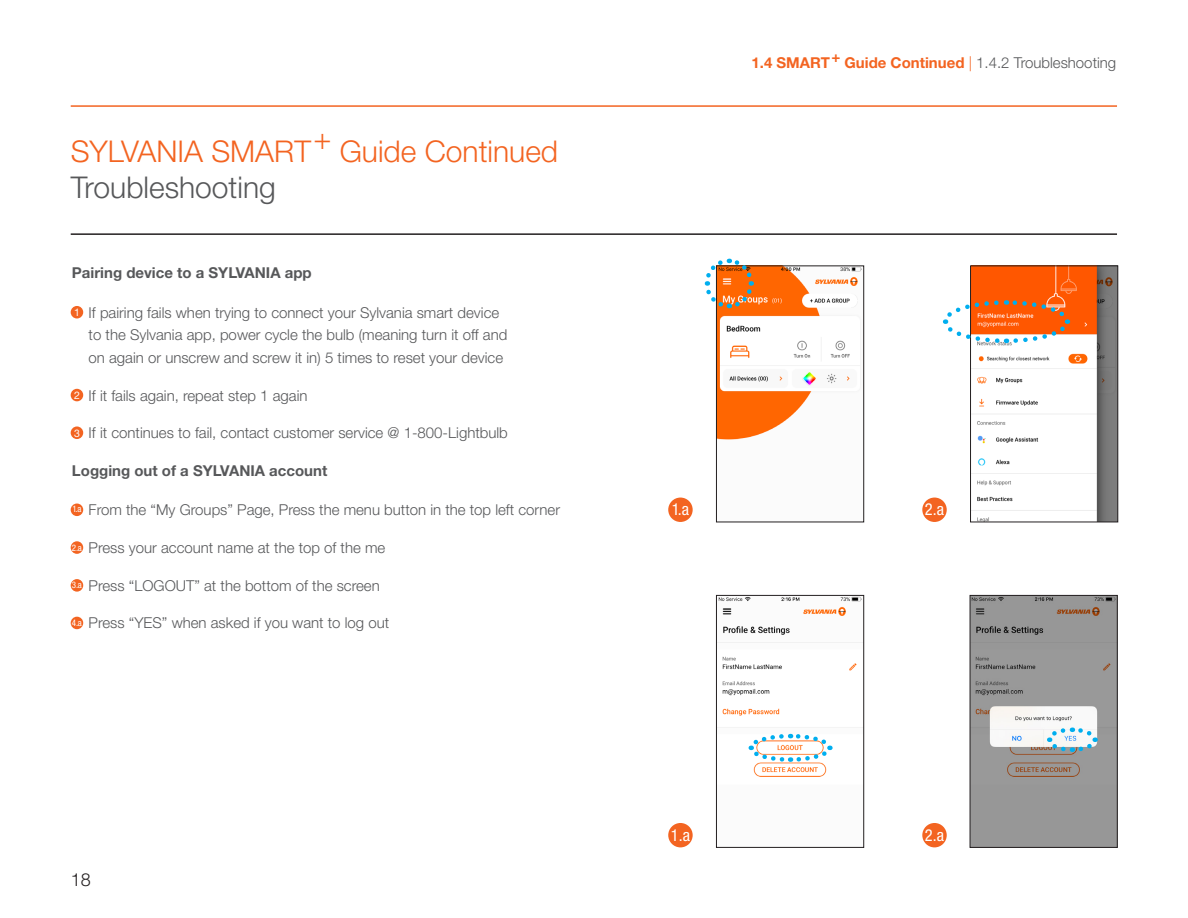
<style>
.page{position:relative;width:1188px;height:918px;background:#fff}
.page>*{position:absolute;margin:0;border:0;box-sizing:border-box;transform-origin:0 0}
.t1{font:300 30px "Helvetica Neue LT Pro";color:#f36421}
.t2{font:300 30px "Helvetica Neue LT Pro";color:#57585a}
.t3{font:300 18px "Helvetica Neue LT Pro";color:#231f20}
.t4{font:condensed 16.5px "Helvetica Neue LT Pro";color:#fff}
.t5{font:300 15px/22.5px "Helvetica Neue LT Pro";color:#57585a}
.t6{font:700 15px "Helvetica Neue LT Std";color:#57585a}
.t7{font:700 15px "Helvetica Neue LT Pro";color:#f36421}
.t8{font:10.5px "Helvetica Neue LT Pro";color:#fff}
.t9{font:condensed 9px "Helvetica Neue LT Pro";color:#fff}
.s1{font-weight:300}
.s2{font-weight:300;color:#57585a}
</style>
<div class="page">
<hr style="left:71px;top:105px;width:1046px;height:2px;background:#f36421">
<hr style="left:71px;top:233px;width:1046px;height:2px;background:#231f20">
<div style="left:71px;top:306px;width:12px;height:13px;background:#f36421;border-radius:50%"></div>
<div style="left:71px;top:504px;width:12px;height:12px;background:#f36421;border-radius:50%"></div>
<div style="left:71px;top:389px;width:12px;height:12px;background:#f36421;border-radius:50%"></div>
<div style="left:71px;top:541px;width:12px;height:13px;background:#f36421;border-radius:50%"></div>
<div style="left:71px;top:426px;width:12px;height:13px;background:#f36421;border-radius:50%"></div>
<div style="left:71px;top:579px;width:12px;height:13px;background:#f36421;border-radius:50%"></div>
<div style="left:71px;top:617px;width:12px;height:12px;background:#f36421;border-radius:50%"></div>
<div style="left:668px;top:498px;width:25px;height:24px;background:#f36421;border-radius:50%"></div>
<div style="left:922px;top:498px;width:25px;height:24px;background:#f36421;border-radius:50%"></div>
<div style="left:668px;top:823px;width:25px;height:24px;background:#f36421;border-radius:50%"></div>
<div style="left:922px;top:823px;width:25px;height:24px;background:#f36421;border-radius:50%"></div>
<img style="left:718px;top:597px;width:144px;height:180px">
<div style="left:716px;top:595px;width:148px;height:253px;border:1px solid #231f20"></div>
<img style="left:972px;top:597px;width:143px;height:249px">
<div style="left:970px;top:595px;width:147px;height:253px;border:1px solid #231f20"></div>
<img style="left:718px;top:268px;width:144px;height:172px">
<div style="left:716px;top:266px;width:148px;height:256px;border:1px solid #231f20"></div>
<img style="left:972px;top:268px;width:144px;height:252px">
<div style="left:970px;top:266px;width:148px;height:256px;border:1px solid #231f20"></div>
<svg style="left:704px;top:258px;width:52px;height:53px"></svg>
<svg style="left:942px;top:298px;width:130px;height:47px"></svg>
<svg style="left:746px;top:732px;width:88px;height:32px"></svg>
<svg style="left:1045px;top:725px;width:54px;height:29px"></svg>
<h1 class="t1" style="left:71px;top:133px;width:242px">SYLVANIA SMART</h1>
<h1 class="t1" style="left:313px;top:120px;width:19px">+</h1>
<h1 class="t1" style="left:340px;top:133px;width:220px">Guide Continued</h1>
<h1 class="t2" style="left:71px;top:169px;width:207px">Troubleshooting</h1>
<p class="t6" style="left:72px;top:264px;width:241px">Pairing device to a SYLVANIA app</p>
<p class="t8" style="left:74px;top:306px;width:7px">1</p>
<p class="t5" style="left:89px;top:301px;width:420px">If pairing fails when trying to connect your Sylvania smart device to the Sylvania app, power cycle the bulb (meaning turn it off and on again or unscrew and screw it in) 5 times to reset your device</p>
<p class="t8" style="left:74px;top:389px;width:7px">2</p>
<p class="t8" style="left:74px;top:426px;width:7px">3</p>
<p class="t5" style="left:89px;top:384px;width:220px">If it fails again, repeat step 1 again</p>
<p class="t5" style="left:89px;top:421px;width:421px">If it continues to fail, contact customer service @ 1-800-Lightbulb</p>
<p class="t6" style="left:72px;top:461px;width:257px">Logging out of a SYLVANIA account</p>
<p class="t5" style="left:89px;top:498px;width:473px">From the “My Groups” Page, Press the menu button in the top left corner</p>
<p class="t9" style="left:72px;top:504px;width:11px">1.a</p>
<p class="t9" style="left:72px;top:542px;width:12px">2.a</p>
<p class="t9" style="left:72px;top:580px;width:12px">3.a</p>
<p class="t9" style="left:72px;top:618px;width:12px">4.a</p>
<p class="t5" style="left:89px;top:536px;width:298px">Press your account name at the top of the me</p>
<p class="t5" style="left:89px;top:574px;width:293px">Press “LOGOUT” at the bottom of the screen</p>
<p class="t5" style="left:89px;top:612px;width:302px">Press “YES” when asked if you want to log out</p>
<p class="t3" style="left:71px;top:868px;width:22px">18</p>
<p class="t7" style="left:752px;top:53px;width:366px">1.4 SMART+ Guide Continued <span class="s1">|</span> <span class="s2">1.4.2 Troubleshooting</span></p>
<p class="t4" style="left:672px;top:500px;width:19px">1.a</p>
<p class="t4" style="left:925px;top:500px;width:21px">2.a</p>
<p class="t4" style="left:671px;top:825px;width:21px">1.a</p>
<p class="t4" style="left:925px;top:825px;width:21px">2.a</p>
</div>
